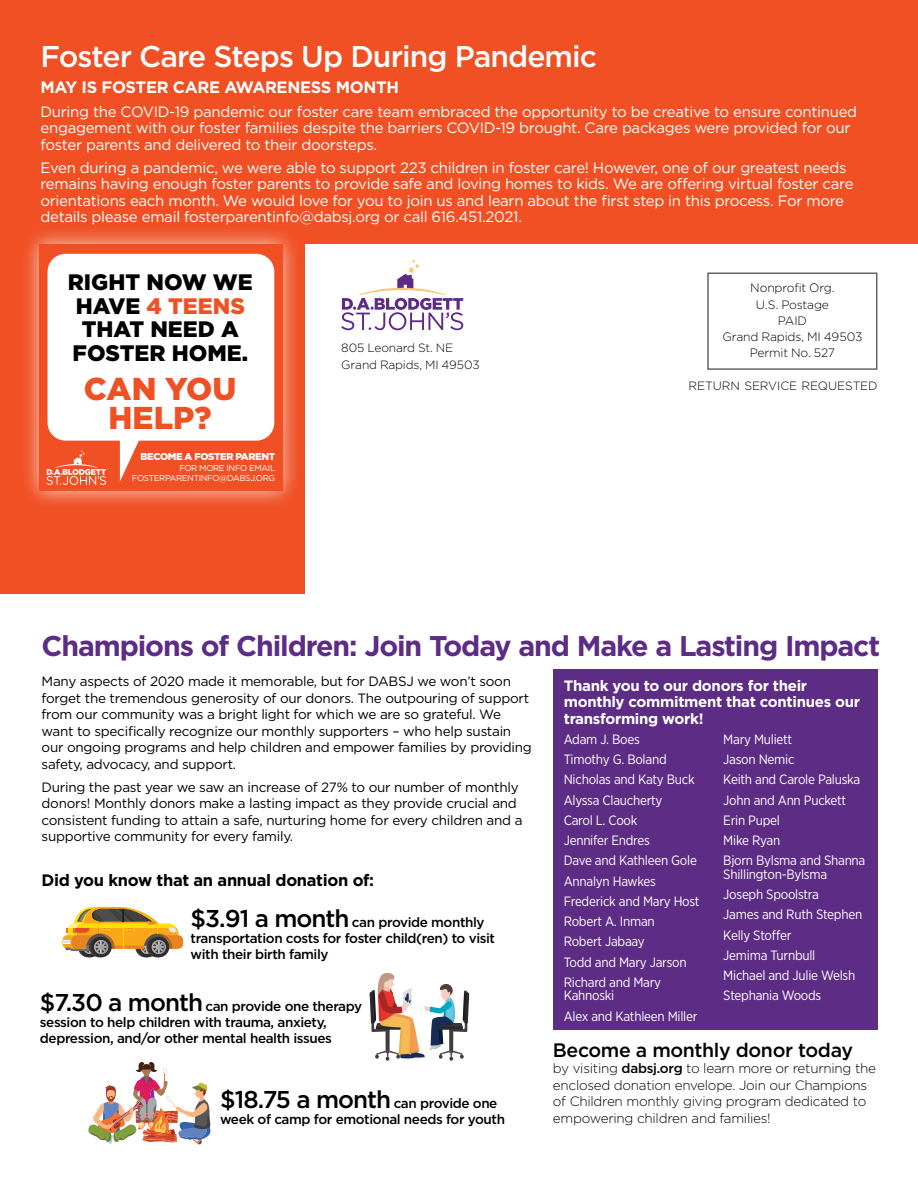
<style>
.page{position:relative;width:918px;height:1188px;background:#fff}
.page>*{position:absolute;margin:0;border:0;box-sizing:border-box;transform-origin:0 0}
.t1{font:900 31.65px/29px "Gotham";color:#f05023;text-align:center}
.t2{font:500 30px "Gotham";letter-spacing:-.03em;color:#fff}
.t3{font:700 28.5px "Gotham";letter-spacing:-.04em;color:#5d2c85}
.t4{font:900 22.35px/23.7px "Gotham";color:#000;text-align:center}
.t5{font:500 19.5px "Gotham";letter-spacing:-.02em;color:#000}
.t6{font:700 16.5px "Gotham";letter-spacing:-.02em;color:#000}
.t7{font:700 16.5px "Gotham";letter-spacing:-.02em;color:#fff}
.t8{font:15px/16.5px "Gotham";letter-spacing:-.02em;color:#fff}
.t9{font:700 15px/16.5px "Gotham";letter-spacing:-.02em;color:#fff}
.t10{font:13.5px/16.5px "Gotham";letter-spacing:-.02em;color:#000}
.t11{font:13.5px/20.2px "Gotham Narrow";letter-spacing:-.02em;color:#fff}
.t12{font:500 13.5px/16.2px "Gotham";letter-spacing:-.03em;color:#000}
.t13{font:300 13.5px/16.5px "Gotham";letter-spacing:-.02em;color:#000}
.t14{font:300 12.15px/16.2px "Gotham";letter-spacing:-.015em;color:#000;text-align:center}
.t15{font:300 12px/16.5px "Gotham";letter-spacing:-.01em;color:#000}
.t16{font:900 9.9px "Gotham";letter-spacing:-.04em;color:#fff}
.t17{font:8.4px/10.2px "Gotham";letter-spacing:-.04em;color:#fff;text-align:right}
.s1{color:#f05023}
.s2{font-size:24.3px}
.s3{font-weight:500}
</style>
<div class="page">
<div style="left:553px;top:670px;width:325px;height:360px;background:#5d2c85"></div>
<div style="left:0;top:0;width:918px;height:594px;background:#f05023"></div>
<div style="left:306px;top:244px;width:612px;height:352px;background:#fff"></div>
<div style="left:707px;top:273px;width:170px;height:97px;background:#fff;border:1px solid #545456"></div>
<svg style="left:341px;top:260px;width:122px;height:70px"></svg>
<svg style="left:370px;top:973px;width:99px;height:88px"></svg>
<svg style="left:63px;top:907px;width:120px;height:50px"></svg>
<img style="left:88px;top:1062px;width:123px;height:83px">
<div style="left:20px;top:225px;width:281px;height:285px;background:#fff;opacity:.75"></div>
<div style="left:39px;top:244px;width:244px;height:247px;background:#f05023"></div>
<div style="left:48px;top:254px;width:226px;height:187px;background:#fff;border-radius:18px"></div>
<svg style="left:120px;top:440px;width:26px;height:41px"></svg>
<svg style="left:46px;top:450px;width:60px;height:35px"></svg>
<h2 class="t2" style="left:40px;top:37px;width:558px">Foster Care Steps Up During Pandemic</h2>
<p class="t7" style="left:40px;top:77px;width:360px">MAY IS FOSTER CARE AWARENESS MONTH</p>
<p class="t8" style="left:40px;top:103px;width:818px">During the COVID-19 pandemic our foster care team embraced the opportunity to be creative to ensure continued engagement with our foster families despite the barriers COVID-19 brought. Care packages were provided for our foster parents and delivered to their doorsteps.</p>
<p class="t8" style="left:40px;top:159px;width:815px">Even during a pandemic, we were able to support 223 children in foster care! However, one of our greatest needs remains having enough foster parents to provide safe and loving homes to kids. We are offering virtual foster care orientations each month. We would love for you to join us and learn about the first step in this process. For more details please email fosterparentinfo@dabsj.org or call 616.451.2021.</p>
<h3 class="t4" style="left:68px;top:270px;width:187px">RIGHT NOW WE<br>HAVE <span class="s1">4 TEENS<br></span>THAT NEED A<br>FOSTER HOME.</h3>
<h1 class="t1" style="left:84px;top:374px;width:154px">CAN YOU<br>HELP?</h1>
<p class="t16" style="left:141px;top:450px;width:136px">BECOME A FOSTER PARENT</p>
<p class="t17" style="left:132px;top:462px;width:145px">FOR MORE INFO EMAIL<br>FOSTERPARENTINFO@DABSJ.ORG</p>
<p class="t15" style="left:341px;top:340px;width:140px">805 Leonard St. NE<br>Grand Rapids, MI 49503</p>
<p class="t14" style="left:722px;top:280px;width:142px">Nonprofit Org.<br>U.S. Postage<br>PAID<br>Grand Rapids, MI 49503<br>Permit No. 527</p>
<p class="t15" style="left:688px;top:377px;width:191px">RETURN SERVICE REQUESTED</p>
<h3 class="t3" style="left:42px;top:627px;width:840px">Champions of Children: Join Today and Make a Lasting Impact</h3>
<p class="t10" style="left:42px;top:673px;width:492px">Many aspects of 2020 made it memorable, but for DABSJ we won’t soon forget the tremendous generosity of our donors. The outpouring of support from our community was a bright light for which we are so grateful. We want to specifically recognize our monthly supporters – who help sustain our ongoing programs and help children and empower families by providing safety, advocacy, and support.</p>
<p class="t10" style="left:42px;top:779px;width:482px">During the past year we saw an increase of 27% to our number of monthly donors! Monthly donors make a lasting impact as they provide crucial and consistent funding to attain a safe, nurturing home for every children and a supportive community for every family.</p>
<p class="t6" style="left:42px;top:869px;width:334px">Did you know that an annual donation of:</p>
<p class="t12" style="left:191px;top:914px;width:306px"><span class="s2">$3.91 a month</span> can provide monthly transportation costs for foster child(ren) to visit with their birth family</p>
<p class="t12" style="left:40px;top:998px;width:324px"><span class="s2">$7.30 a month</span> can provide one therapy session to help children with trauma, anxiety, depression, and/or other mental health issues</p>
<p class="t12" style="left:220px;top:1095px;width:287px"><span class="s2">$18.75 a month</span> can provide one week of camp for emotional needs for youth</p>
<p class="t9" style="left:564px;top:677px;width:298px">Thank you to our donors for their monthly commitment that continues our transforming work!</p>
<p class="t11" style="left:564px;top:729px;width:137px">Adam J. Boes<br>Timothy G. Boland<br>Nicholas and Katy Buck<br>Alyssa Claucherty<br>Carol L. Cook<br>Jennifer Endres<br>Dave and Kathleen Gole<br>Annalyn Hawkes<br>Frederick and Mary Host<br>Robert A. Inman<br>Robert Jabaay<br>Todd and Mary Jarson<br>Richard and Mary</p>
<p class="t11" style="left:564px;top:985px;width:135px">Kahnoski<br>Alex and Kathleen Miller</p>
<p class="t11" style="left:723px;top:729px;width:144px">Mary Muliett<br>Jason Nemic<br>Keith and Carole Paluska<br>John and Ann Puckett<br>Erin Pupel<br>Mike Ryan<br>Bjorn Bylsma and Shanna</p>
<p class="t11" style="left:723px;top:864px;width:140px">Shillington-Bylsma<br>Joseph Spoolstra<br>James and Ruth Stephen<br>Kelly Stoffer<br>Jemima Turnbull<br>Michael and Julie Welsh<br>Stephania Woods</p>
<h3 class="t5" style="left:553px;top:1037px;width:302px">Become a monthly donor today</h3>
<p class="t13" style="left:553px;top:1060px;width:325px">by visiting <span class="s3">dabsj.org</span> to learn more or returning the enclosed donation envelope. Join our Champions of Children monthly giving program dedicated to empowering children and families!</p>
</div>
